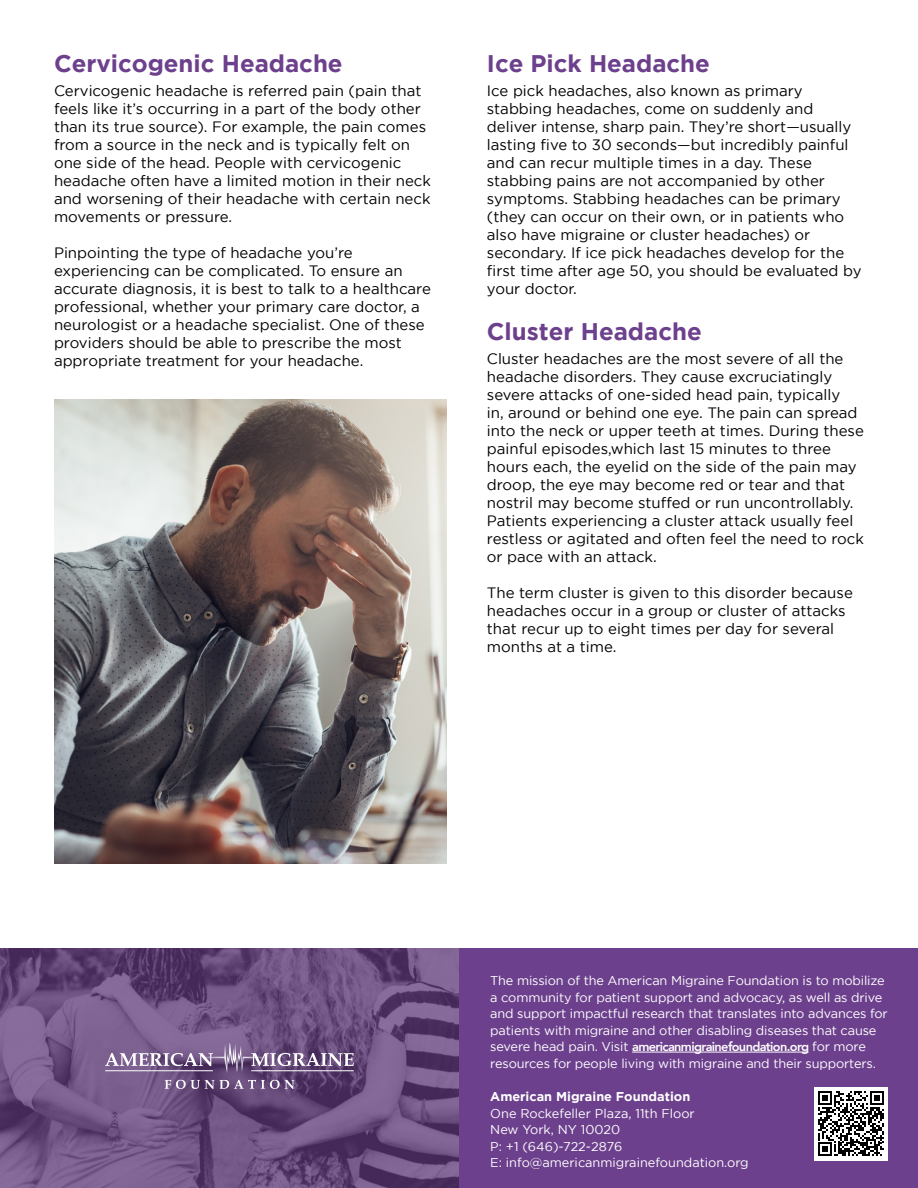
<style>
.page{position:relative;width:918px;height:1188px;background:#fff}
.page>*{position:absolute;margin:0;border:0;box-sizing:border-box;transform-origin:0 0}
.t1{font:700 24px "Gotham";color:#6d408d}
.t2{font:15px/18px "Gotham";color:#000}
.t3{font:12.75px/16.5px "Gotham";letter-spacing:-.01em;color:#fff}
.t4{font:800 12.75px "Avenir";letter-spacing:-.05em;color:#fff}
.t5{font:700 12.75px "Gotham";color:#fff}
.s1{font-family:"Gotham";font-weight:400}
</style>
<div class="page">
<img style="left:54px;top:400px;width:392px;height:464px">
<div style="left:0;top:948px;width:918px;height:240px;background:#6d408d"></div>
<img style="left:0;top:948px;width:459px;height:240px">
<svg style="left:105px;top:1043px;width:249px;height:30px;background:#867097"></svg>
<svg style="left:165px;top:1080px;width:130px;height:9px"></svg>
<hr style="left:632px;top:1052px;width:177px;height:1px;background:#fff">
<div style="left:814px;top:1087px;width:74px;height:73px;background:#fff"></div>
<svg style="left:819px;top:1091px;width:65px;height:65px"></svg>
<h1 class="t1" style="left:54px;top:49px;width:290px">Cervicogenic Headache</h1>
<p class="t2" style="left:54px;top:81px;width:379px">Cervicogenic headache is referred pain (pain that feels like it’s occurring in a part of the body other than its true source). For example, the pain comes from a source in the neck and is typically felt on one side of the head. People with cervicogenic headache often have a limited motion in their neck and worsening of their headache with certain neck movements or pressure.</p>
<p class="t2" style="left:54px;top:243px;width:378px">Pinpointing the type of headache you’re experiencing can be complicated. To ensure an accurate diagnosis, it is best to talk to a healthcare professional, whether your primary care doctor, a neurologist or a headache specialist. One of these providers should be able to prescribe the most appropriate treatment for your headache.</p>
<h1 class="t1" style="left:487px;top:49px;width:225px">Ice Pick Headache</h1>
<p class="t2" style="left:487px;top:81px;width:376px">Ice pick headaches, also known as primary stabbing headaches, come on suddenly and deliver intense, sharp pain. They’re short—usually lasting five to 30 seconds—but incredibly painful and can recur multiple times in a day. These stabbing pains are not accompanied by other symptoms. Stabbing headaches can be primary (they can occur on their own, or in patients who also have migraine or cluster headaches) or secondary. If ice pick headaches develop for the first time after age 50, you should be evaluated by your doctor.</p>
<h1 class="t1" style="left:487px;top:318px;width:216px">Cluster Headache</h1>
<p class="t2" style="left:487px;top:350px;width:379px">Cluster headaches are the most severe of all the headache disorders. They cause excruciatingly severe attacks of one-sided head pain, typically<br>in, around or behind one eye. The pain can spread into the neck or upper teeth at times. During these painful episodes,which last 15 minutes to three hours each, the eyelid on the side of the pain may droop, the eye may become red or tear and that nostril may become stuffed or run uncontrollably.<br>Patients experiencing a cluster attack usually feel restless or agitated and often feel the need to rock or pace with an attack.</p>
<p class="t2" style="left:487px;top:584px;width:367px">The term cluster is given to this disorder because headaches occur in a group or cluster of attacks that recur up to eight times per day for several months at a time.</p>
<p class="t3" style="left:490px;top:972px;width:399px">The mission of the American Migraine Foundation is to mobilize a community for patient support and advocacy, as well as drive and support impactful research that translates into advances for patients with migraine and other disabling diseases that cause</p>
<p class="t4" style="left:490px;top:1037px;width:377px"><span class="s1">severe head pain. Visit</span> americanmigrainefoundation.org <span class="s1">for more</span></p>
<p class="t3" style="left:490px;top:1055px;width:387px">resources for people living with migraine and their supporters.</p>
<p class="t5" style="left:490px;top:1089px;width:202px">American Migraine Foundation</p>
<p class="t3" style="left:490px;top:1105px;width:260px">One Rockefeller Plaza, 11th Floor<br>New York, NY 10020<br>P: +1 (646)-722-2876<br>E: info@americanmigrainefoundation.org</p>
</div>
